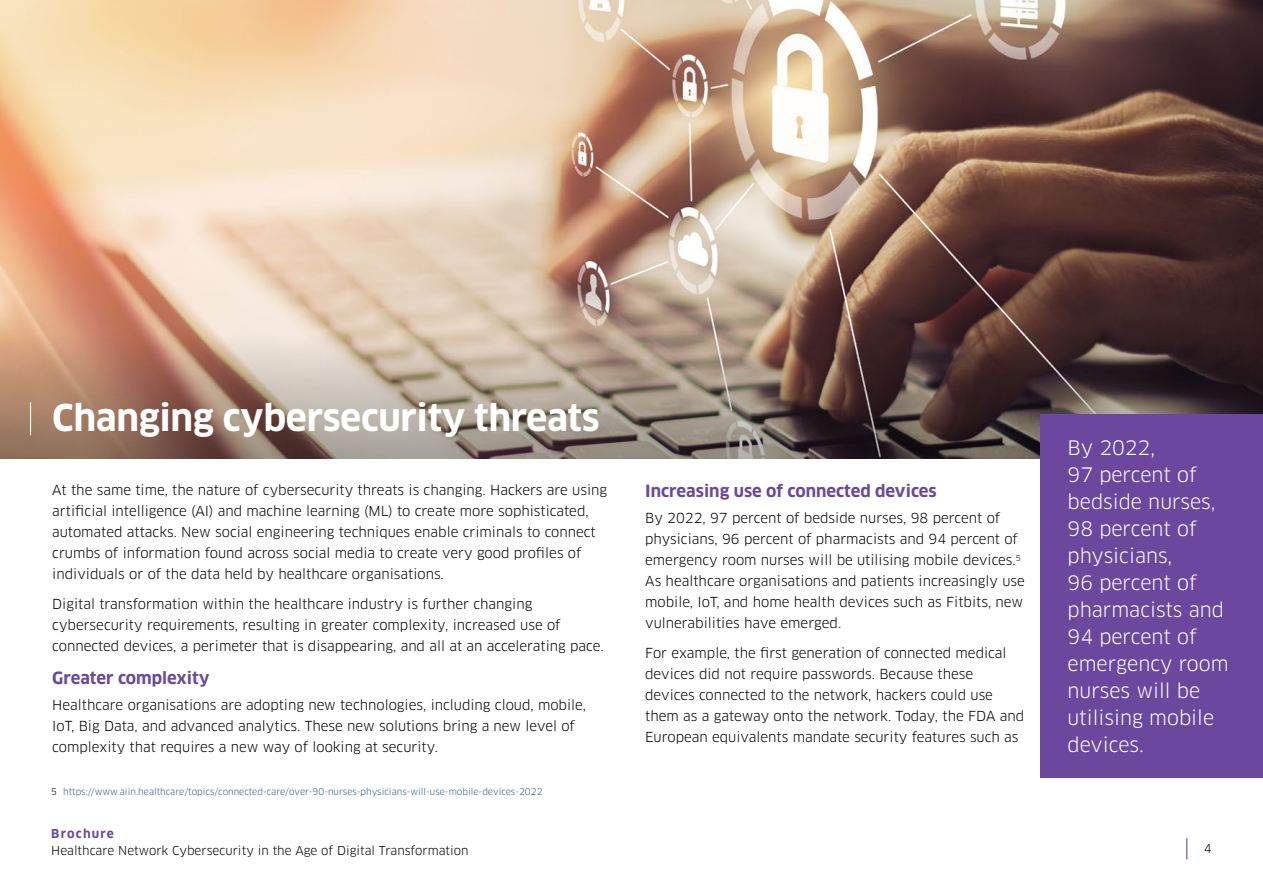
<style>
.page{position:relative;width:1263px;height:893px;background:#fff}
.page>*{position:absolute;margin:0;border:0;box-sizing:border-box;transform-origin:0 0}
.t1{font:700 36px "Clan OT";letter-spacing:-.01em;color:#fff}
.t2{font:19.5px/27px "Clan OT";color:#fff}
.t3{font:700 16.5px "Clan OT";color:#6b489d}
.t4{font:13.5px/21px "Clan OT";color:#000}
.t5{font:12px "Clan OT";color:#000}
.t6{font:700 12px "Clan OT";letter-spacing:.1em;color:#6b489d}
.t7{font:9px "Clan OT";color:#215e9e}
.s1{color:#000}
</style>
<div class="page">
<svg style="left:1186px;top:838px;width:1px;height:21px"></svg>
<img style="left:0;top:0;width:1263px;height:335px">
<img style="left:0;top:335px;width:1263px;height:123px">
<div style="left:1041px;top:414px;width:222px;height:363px;background:#6b489d"></div>
<hr style="left:30px;top:402px;width:1px;height:33px;background:#fff">
<h1 class="t1" style="left:52px;top:397px;width:549px">Changing cybersecurity threats</h1>
<p class="t4" style="left:52px;top:479px;width:556px">At the same time, the nature of cybersecurity threats is changing. Hackers are using artificial intelligence (AI) and machine learning (ML) to create more sophisticated, automated attacks. New social engineering techniques enable criminals to connect crumbs of information found across social media to create very good profiles of individuals or of the data held by healthcare organisations.</p>
<p class="t4" style="left:52px;top:593px;width:553px">Digital transformation within the healthcare industry is further changing cybersecurity requirements, resulting in greater complexity, increased use of connected devices, a perimeter that is disappearing, and all at an accelerating pace.</p>
<p class="t3" style="left:52px;top:668px;width:159px">Greater complexity</p>
<p class="t4" style="left:52px;top:695px;width:535px">Healthcare organisations are adopting new technologies, including cloud, mobile,<br>IoT, Big Data, and advanced analytics. These new solutions bring a new level of complexity that requires a new way of looking at security.</p>
<p class="t7" style="left:51px;top:786px;width:493px"><span class="s1">5</span> https://www.aiin.healthcare/topics/connected-care/over-90-nurses-physicians-will-use-mobile-devices-2022</p>
<p class="t3" style="left:645px;top:481px;width:293px">Increasing use of connected devices</p>
<p class="t4" style="left:645px;top:508px;width:381px">By 2022, 97 percent of bedside nurses, 98 percent of physicians, 96 percent of pharmacists and 94 percent of emergency room nurses will be utilising mobile devices.<sup>5<br></sup>As healthcare organisations and patients increasingly use mobile, IoT, and home health devices such as Fitbits, new vulnerabilities have emerged.</p>
<p class="t4" style="left:645px;top:643px;width:380px">For example, the first generation of connected medical devices did not require passwords. Because these devices connected to the network, hackers could use them as a gateway onto the network. Today, the FDA and European equivalents mandate security features such as</p>
<h2 class="t2" style="left:1067px;top:434px;width:162px">By 2022,<br>97 percent of bedside nurses,<br>98 percent of physicians,<br>96 percent of pharmacists and<br>94 percent of emergency room nurses will be utilising mobile devices.</h2>
<p class="t6" style="left:51px;top:827px;width:64px">Brochure</p>
<p class="t5" style="left:51px;top:843px;width:419px">Healthcare Network Cybersecurity in the Age of Digital Transformation</p>
<p class="t5" style="left:1204px;top:841px;width:9px">4</p>
</div>
